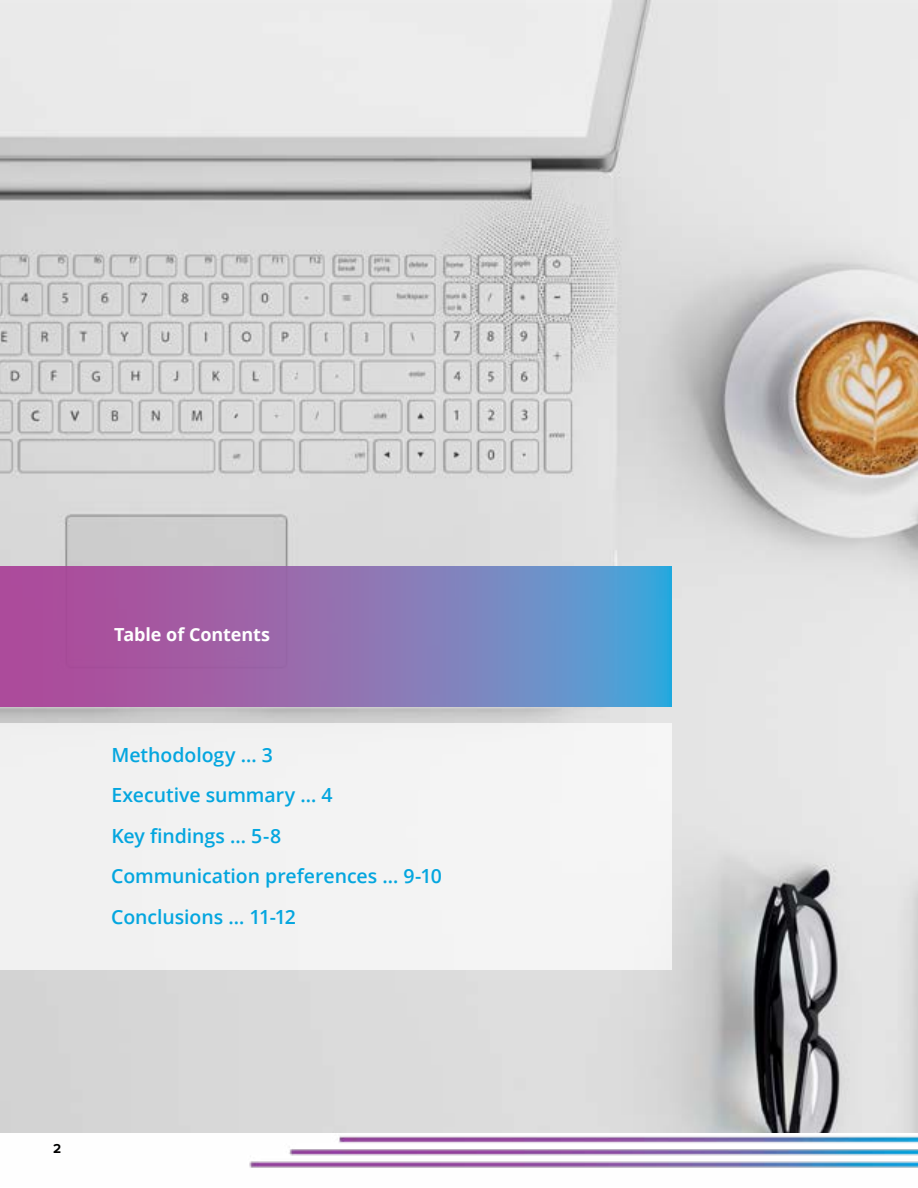
<style>
.page{position:relative;width:918px;height:1188px;background:#fff}
.page>*{position:absolute;margin:0;border:0;box-sizing:border-box;transform-origin:0 0}
.t1{font:600 19.5px/40.5px "Open Sans";letter-spacing:-.005em;color:#05a7e0}
.t2{font:700 18px "Open Sans";letter-spacing:-.005em;color:#fff}
.t3{font:700 13.5px "Proxima Nova";color:#000101}
</style>
<div class="page">
<img style="left:0;top:3px;width:918px;height:1165px">
<p class="t2" style="left:114px;top:622px;width:157px">Table of Contents</p>
<p class="t1" style="left:111px;top:734px;width:332px">Methodology … 3<br>Executive summary … 4<br>Key findings … 5-8<br>Communication preferences … 9-10<br>Conclusions … 11-12</p>
<p class="t3" style="left:53px;top:1139px;width:10px">2</p>
</div>
